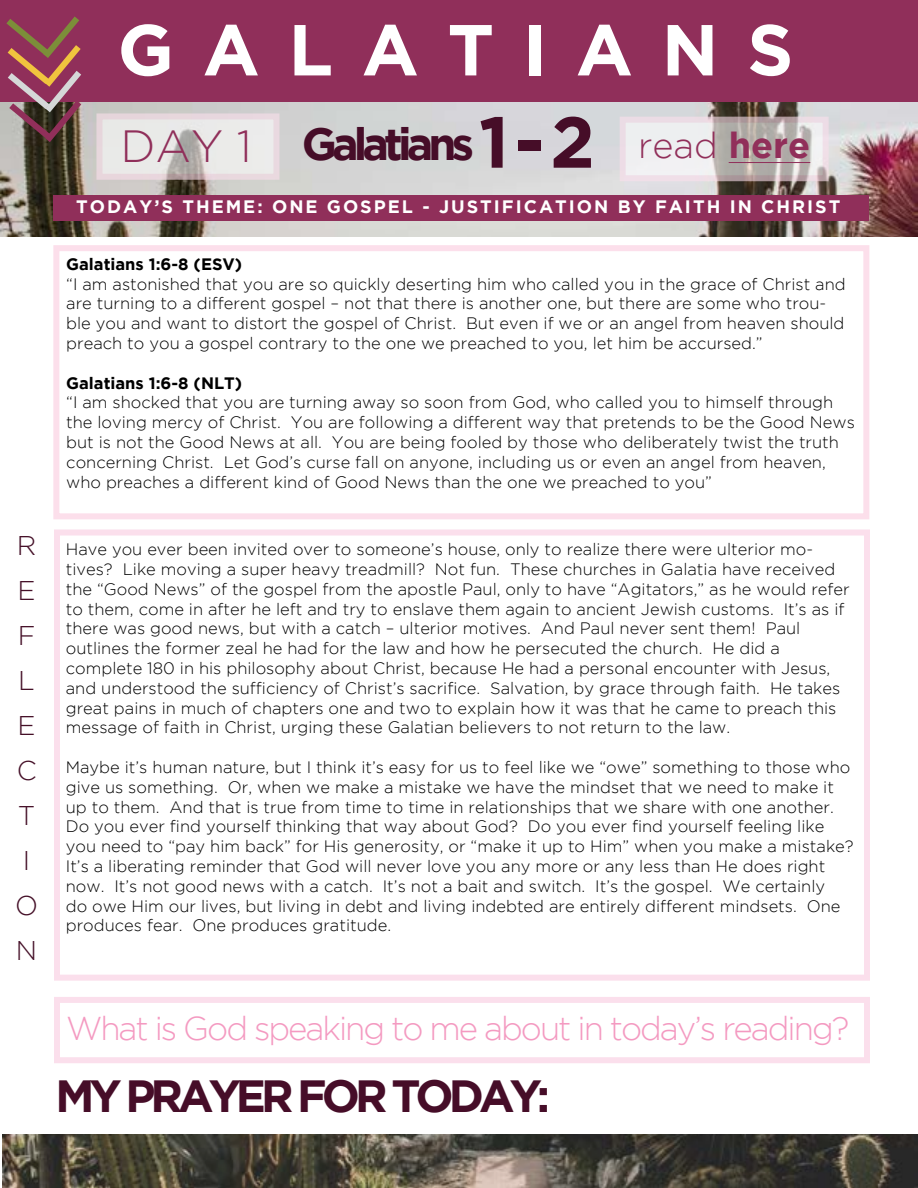
<style>
.page{position:relative;width:918px;height:1188px;background:#fff}
.page>*{position:absolute;margin:0;border:0;box-sizing:border-box;transform-origin:0 0}
.t1{font:700 72px "Gotham";letter-spacing:.4em;color:#fff}
.t2{font:700 45px "Gotham";letter-spacing:-.11em;color:#460d28}
.t3{font:300 45px "Gotham";color:#902f5a}
.t4{font:300 36px "Gotham";color:#912f5a}
.t5{font:300 33px "Gotham";letter-spacing:-.06em;color:#f49ac1}
.t6{font:300 27px/45px "Gotham";color:#451028}
.t7{font:700 18px "Gotham";letter-spacing:.11em;color:#fff}
.t8{font:300 16.5px/19.8px "Gotham";color:#000}
.t9{font:700 16.5px "Gotham";color:#000}
.s1{font-weight:700;font-size:72px;color:#460d28}
.s2{font-weight:700}
</style>
<div class="page">
<img style="left:1px;top:102px;width:916px;height:135px">
<img style="left:3px;top:1134px;width:915px;height:54px">
<div style="left:0;top:0;width:918px;height:102px;background:#902f5a"></div>
<svg style="left:96px;top:113px;width:183px;height:67px;background:#e2dddd"></svg>
<div style="left:53px;top:245px;width:816px;height:274px;border:6px solid #fcdfeb"></div>
<div style="left:54px;top:530px;width:816px;height:451px;border:6px solid #fbdfec"></div>
<svg style="left:620px;top:117px;width:209px;height:64px"></svg>
<hr style="left:729px;top:162px;width:81px;height:1px;background:#912f5a">
<div style="left:54px;top:997px;width:816px;height:66px;background:#fff;border:6px solid #fbdfec"></div>
<div style="left:53px;top:195px;width:816px;height:26px;background:#902f5a"></div>
<svg style="left:0;top:16px;width:87px;height:133px"></svg>
<h3 class="t6" style="left:15px;top:523px;width:24px">R<br>E<br>F<br>L<br>E<br>C<br>T<br>I<br>O<br>N</h3>
<h1 class="t1" style="left:118px;top:8px;width:677px">GALATIANS</h1>
<h2 class="t3" style="left:120px;top:121px;width:133px">DAY 1</h2>
<h2 class="t2" style="left:302px;top:118px;width:174px">Galatians</h2>
<h3 class="t4" style="left:479px;top:126px;width:333px"><span class="s1">1 - 2</span> read <span class="s2">here</span></h3>
<p class="t7" style="left:76px;top:197px;width:766px">TODAY’S THEME: ONE GOSPEL - JUSTIFICATION BY FAITH IN CHRIST</p>
<p class="t9" style="left:66px;top:254px;width:178px">Galatians 1:6-8 (ESV)</p>
<p class="t8" style="left:66px;top:274px;width:781px">“I am astonished that you are so quickly deserting him who called you in the grace of Christ and are turning to a different gospel – not that there is another one, but there are some who trou&shy;ble you and want to distort the gospel of Christ. But even if we or an angel from heaven should preach to you a gospel contrary to the one we preached to you, let him be accursed.”</p>
<p class="t9" style="left:66px;top:373px;width:178px">Galatians 1:6-8 (NLT)</p>
<p class="t8" style="left:66px;top:392px;width:790px">“I am shocked that you are turning away so soon from God, who called you to himself through the loving mercy of Christ. You are following a different way that pretends to be the Good News but is not the Good News at all. You are being fooled by those who deliberately twist the truth concerning Christ. Let God’s curse fall on anyone, including us or even an angel from heaven, who preaches a different kind of Good News than the one we preached to you”</p>
<p class="t8" style="left:66px;top:539px;width:785px">Have you ever been invited over to someone’s house, only to realize there were ulterior mo&shy;tives? Like moving a super heavy treadmill? Not fun. These churches in Galatia have received the “Good News” of the gospel from the apostle Paul, only to have “Agitators,” as he would refer to them, come in after he left and try to enslave them again to ancient Jewish customs. It’s as if there was good news, but with a catch – ulterior motives. And Paul never sent them! Paul outlines the former zeal he had for the law and how he persecuted the church. He did a complete 180 in his philosophy about Christ, because He had a personal encounter with Jesus, and understood the sufficiency of Christ’s sacrifice. Salvation, by grace through faith. He takes great pains in much of chapters one and two to explain how it was that he came to preach this message of faith in Christ, urging these Galatian believers to not return to the law.</p>
<p class="t8" style="left:66px;top:757px;width:789px">Maybe it’s human nature, but I think it’s easy for us to feel like we “owe” something to those who give us something. Or, when we make a mistake we have the mindset that we need to make it up to them. And that is true from time to time in relationships that we share with one another.<br>Do you ever find yourself thinking that way about God? Do you ever find yourself feeling like you need to “pay him back” for His generosity, or “make it up to Him” when you make a mistake?<br>It’s a liberating reminder that God will never love you any more or any less than He does right now. It’s not good news with a catch. It’s not a bait and switch. It’s the gospel. We certainly<br>do owe Him our lives, but living in debt and living indebted are entirely different mindsets. One produces fear. One produces gratitude.</p>
<h3 class="t5" style="left:66px;top:1010px;width:785px">What is God speaking to me about in today’s reading?</h3>
<h2 class="t2" style="left:56px;top:1070px;width:496px">MY PRAYER FOR TODAY:</h2>
</div>
